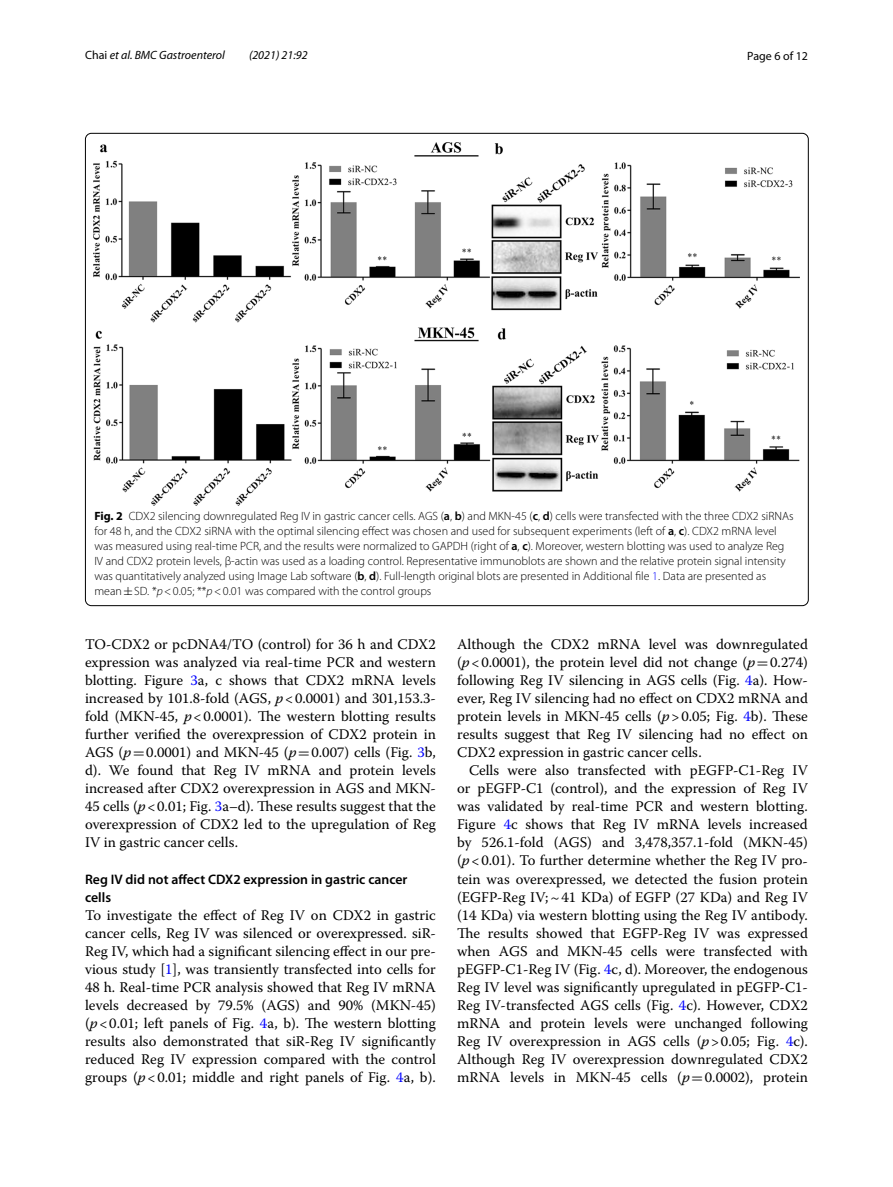
<style>
.page{position:relative;width:893px;height:1187px;background:#fff}
.page>*{position:absolute;margin:0;border:0;box-sizing:border-box;transform-origin:0 0}
.t1{font:14.7px/18px "Warnock Pro";color:#000;text-align:justify}
.t2{font:600 13.8px/18px "Myriad Pro";color:#000}
.t3{font:300 12px/15px "Myriad Pro";color:#000}
.t4{font:italic 12px "Myriad Pro";color:#000}
.t5{font:12px "Myriad Pro";color:#000}
.s1{font-style:normal}
.s2{font-weight:700}
.s3{font-weight:600}
.s4{color:#00f}
.s5{font-family:"MTSY";font-weight:400}
.s6{font-style:italic}
.s7{font-family:"MTSY"}
</style>
<div class="page">
<img style="left:94px;top:142px;width:706px;height:363px">
<p class="t4" style="left:85px;top:48px;width:141px"><span class="s1">Chai</span> et al. BMC Gastroenterol</p>
<p class="t4" style="left:249px;top:48px;width:60px">(2021) 21:92</p>
<p class="t5" style="left:747px;top:48px;width:62px">Page 6 of 12</p>
<p class="t3" style="left:94px;top:509px;width:701px"><span class="s2">Fig. 2</span> CDX2 silencing downregulated Reg IV in gastric cancer cells. AGS (<span class="s3">a</span>, <span class="s3">b</span>) and MKN-45 (<span class="s3">c</span>, <span class="s3">d</span>) cells were transfected with the three CDX2 siRNAs for 48 h, and the CDX2 siRNA with the optimal silencing effect was chosen and used for subsequent experiments (left of <span class="s3">a</span>, <span class="s3">c</span>). CDX2 mRNA level was measured using real-time PCR, and the results were normalized to GAPDH (right of <span class="s3">a</span>, <span class="s3">c</span>). Moreover, western blotting was used to analyze Reg IV and CDX2 protein levels, β-actin was used as a loading control. Representative immunoblots are shown and the relative protein signal intensity was quantitatively analyzed using Image Lab software (<span class="s3">b</span>, <span class="s3">d</span>). Full-length original blots are presented in Additional file <span class="s4">1</span>. Data are presented as mean<span class="s5">±</span>SD. *<span class="s6">p</span>&lt;0.05; **<span class="s6">p</span>&lt;0.01 was compared with the control groups</p>
<p class="t1" style="left:85px;top:635px;width:352px">TO-CDX2 or pcDNA4/TO (control) for 36 h and CDX2 expression was analyzed via real-time PCR and western blotting. Figure <span class="s4">3</span>a, c shows that CDX2 mRNA levels increased by 101.8-fold (AGS, <span class="s6">p</span>&lt;0.0001) and 301,153.3- fold (MKN-45, <span class="s6">p</span>&lt;0.0001). The western blotting results further verified the overexpression of CDX2 protein in AGS (<span class="s6">p</span><span class="s7">=</span>0.0001) and MKN-45 (<span class="s6">p</span><span class="s7">=</span>0.007) cells (Fig. <span class="s4">3</span>b, d). We found that Reg IV mRNA and protein levels increased after CDX2 overexpression in AGS and MKN-45 cells (<span class="s6">p</span>&lt;0.01; Fig. <span class="s4">3</span>a–d). These results suggest that the overexpression of CDX2 led to the upregulation of Reg IV in gastric cancer cells.</p>
<p class="t2" style="left:85px;top:869px;width:324px">Reg IV did not affect CDX2 expression in gastric cancer cells</p>
<p class="t1" style="left:85px;top:905px;width:352px">To investigate the effect of Reg IV on CDX2 in gastric cancer cells, Reg IV was silenced or overexpressed. siR-Reg IV, which had a significant silencing effect in our pre&shy;vious study [<span class="s4">1</span>], was transiently transfected into cells for 48 h. Real-time PCR analysis showed that Reg IV mRNA levels decreased by 79.5% (AGS) and 90% (MKN-45) (<span class="s6">p</span>&lt;0.01; left panels of Fig. <span class="s4">4</span>a, b). The western blotting results also demonstrated that siR-Reg IV significantly reduced Reg IV expression compared with the control groups (<span class="s6">p</span>&lt;0.01; middle and right panels of Fig. <span class="s4">4</span>a, b).</p>
<p class="t1" style="left:457px;top:635px;width:352px">Although the CDX2 mRNA level was downregulated (<span class="s6">p</span>&lt;0.0001), the protein level did not change (<span class="s6">p</span><span class="s7">=</span>0.274) following Reg IV silencing in AGS cells (Fig. <span class="s4">4</span>a). How&shy;ever, Reg IV silencing had no effect on CDX2 mRNA and protein levels in MKN-45 cells (<span class="s6">p</span>&gt;0.05; Fig. <span class="s4">4</span>b). These results suggest that Reg IV silencing had no effect on CDX2 expression in gastric cancer cells.</p>
<p class="t1" style="left:457px;top:761px;width:352px;text-indent:12px">Cells were also transfected with pEGFP-C1-Reg IV or pEGFP-C1 (control), and the expression of Reg IV was validated by real-time PCR and western blotting.<br>Figure <span class="s4">4</span>c shows that Reg IV mRNA levels increased by 526.1-fold (AGS) and 3,478,357.1-fold (MKN-45) (<span class="s6">p</span>&lt;0.01). To further determine whether the Reg IV pro&shy;tein was overexpressed, we detected the fusion protein (EGFP-Reg IV;~41 KDa) of EGFP (27 KDa) and Reg IV (14 KDa) via western blotting using the Reg IV antibody.<br>The results showed that EGFP-Reg IV was expressed when AGS and MKN-45 cells were transfected with pEGFP-C1-Reg IV (Fig. <span class="s4">4</span>c, d). Moreover, the endogenous Reg IV level was significantly upregulated in pEGFP-C1- Reg IV-transfected AGS cells (Fig. <span class="s4">4</span>c). However, CDX2 mRNA and protein levels were unchanged following Reg IV overexpression in AGS cells (<span class="s6">p</span>&gt;0.05; Fig. <span class="s4">4</span>c).<br>Although Reg IV overexpression downregulated CDX2 mRNA levels in MKN-45 cells (<span class="s6">p</span><span class="s7">=</span>0.0002), protein</p>
</div>
